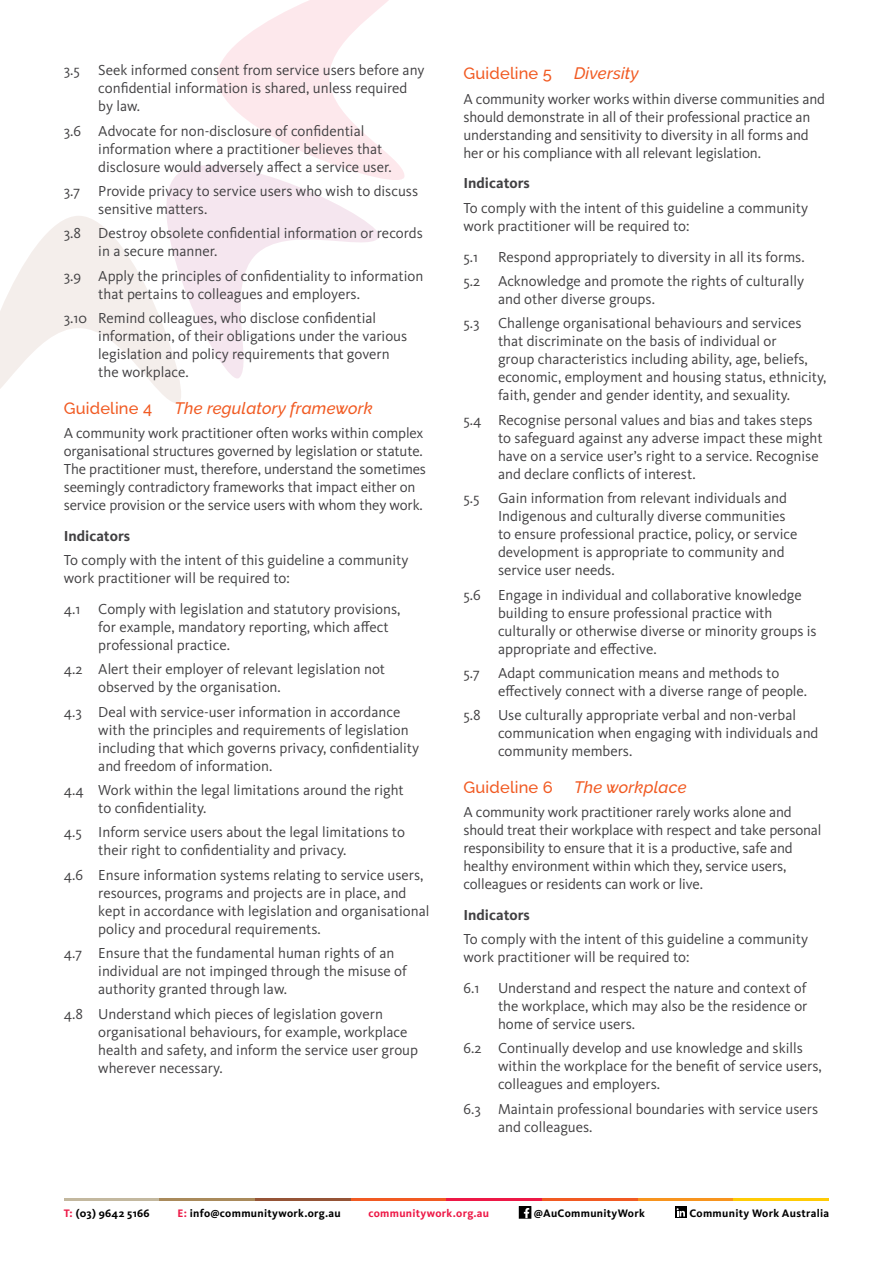
<style>
.page{position:relative;width:893px;height:1263px;background:#fff}
.page>*{position:absolute;margin:0;border:0;box-sizing:border-box;transform-origin:0 0}
.Sub_heading{font:italic 500 16.5px "Raleway";letter-spacing:.01em;color:#f15a22}
.Sub_heading-2{font:500 16.5px "Raleway";letter-spacing:.01em;color:#f15a22}
.Numbering_bullets{font:15px/18px "Kievit OT";color:#414042}
.Body_copy_last_paragraph{font:15px/18px "Kievit OT";letter-spacing:-.01em;color:#414042}
.Body_copy_last_paragraph-2{font:700 15px "Kievit OT";color:#414042}
.t1{font:700 11.25px "Kievit OT";letter-spacing:.025em;color:#000}
.t2{font:700 11.25px "Kievit OT";letter-spacing:.025em;color:#ed1846}
.s1{color:#ed1846}
</style>
<div class="page">
<svg style="left:0;top:0;width:405px;height:403px"></svg>
<hr style="left:64px;top:1198px;width:95px;height:2px;background:#c3b89f">
<hr style="left:159px;top:1198px;width:96px;height:2px;background:#a98a5b">
<hr style="left:255px;top:1198px;width:96px;height:2px;background:#955436">
<hr style="left:351px;top:1198px;width:95px;height:2px;background:#f15a22">
<hr style="left:446px;top:1198px;width:96px;height:2px;background:#ed1846">
<hr style="left:542px;top:1198px;width:96px;height:2px;background:#f15a22">
<hr style="left:638px;top:1198px;width:95px;height:2px;background:#f7941e">
<hr style="left:733px;top:1198px;width:96px;height:2px;background:#ffcb05">
<div style="left:519px;top:1206px;width:12px;height:12px;background:#010101"></div>
<svg style="left:524px;top:1208px;width:5px;height:10px"></svg>
<svg style="left:675px;top:1206px;width:12px;height:12px"></svg>
<svg style="left:677px;top:1208px;width:8px;height:8px"></svg>
<p class="Numbering_bullets" style="left:98px;top:61px;width:328px;text-indent:-34px">3.5 Seek informed consent from service users before any confidential information is shared, unless required by law.</p>
<p class="Numbering_bullets" style="left:98px;top:121px;width:295px;text-indent:-34px">3.6 Advocate for non-disclosure of confidential information where a practitioner believes that disclosure would adversely affect a service user.</p>
<p class="Numbering_bullets" style="left:98px;top:182px;width:321px;text-indent:-34px">3.7 Provide privacy to service users who wish to discuss sensitive matters.</p>
<p class="Numbering_bullets" style="left:98px;top:224px;width:326px;text-indent:-34px">3.8 Destroy obsolete confidential information or records in a secure manner.</p>
<p class="Numbering_bullets" style="left:98px;top:267px;width:327px;text-indent:-34px">3.9 Apply the principles of confidentiality to information that pertains to colleagues and employers.</p>
<p class="Numbering_bullets" style="left:98px;top:309px;width:310px;text-indent:-34px">3.10 Remind colleagues, who disclose confidential information, of their obligations under the various legislation and policy requirements that govern the workplace.</p>
<p class="Sub_heading-2" style="left:64px;top:398px;width:90px">Guideline 4</p>
<p class="Sub_heading" style="left:174px;top:398px;width:200px">The regulatory framework</p>
<p class="Body_copy_last_paragraph" style="left:64px;top:424px;width:364px">A community work practitioner often works within complex organisational structures governed by legislation or statute.<br>The practitioner must, therefore, understand the sometimes seemingly contradictory frameworks that impact either on service provision or the service users with whom they work.</p>
<p class="Body_copy_last_paragraph-2" style="left:64px;top:527px;width:68px">Indicators</p>
<p class="Body_copy_last_paragraph" style="left:64px;top:551px;width:346px">To comply with the intent of this guideline a community work practitioner will be required to:</p>
<p class="Numbering_bullets" style="left:98px;top:600px;width:304px;text-indent:-34px">4.1 Comply with legislation and statutory provisions, for example, mandatory reporting, which affect professional practice.</p>
<p class="Numbering_bullets" style="left:98px;top:660px;width:288px;text-indent:-34px">4.2 Alert their employer of relevant legislation not observed by the organisation.</p>
<p class="Numbering_bullets" style="left:98px;top:702px;width:322px;text-indent:-34px">4.3 Deal with service-user information in accordance with the principles and requirements of legislation including that which governs privacy, confidentiality and freedom of information.</p>
<p class="Numbering_bullets" style="left:98px;top:781px;width:307px;text-indent:-34px">4.4 Work within the legal limitations around the right to confidentiality.</p>
<p class="Numbering_bullets" style="left:98px;top:823px;width:308px;text-indent:-34px">4.5 Inform service users about the legal limitations to their right to confidentiality and privacy.</p>
<p class="Numbering_bullets" style="left:98px;top:866px;width:333px;text-indent:-34px">4.6 Ensure information systems relating to service users, resources, programs and projects are in place, and kept in accordance with legislation and organisational policy and procedural requirements.</p>
<p class="Numbering_bullets" style="left:98px;top:944px;width:310px;text-indent:-34px">4.7 Ensure that the fundamental human rights of an individual are not impinged through the misuse of authority granted through law.</p>
<p class="Numbering_bullets" style="left:98px;top:1004px;width:321px;text-indent:-34px">4.8 Understand which pieces of legislation govern organisational behaviours, for example, workplace health and safety, and inform the service user group wherever necessary.</p>
<p class="Sub_heading-2" style="left:463px;top:64px;width:90px">Guideline 5</p>
<p class="Sub_heading" style="left:574px;top:64px;width:66px">Diversity</p>
<p class="Body_copy_last_paragraph" style="left:463px;top:90px;width:363px">A community worker works within diverse communities and should demonstrate in all of their professional practice an understanding and sensitivity to diversity in all forms and her or his compliance with all relevant legislation.</p>
<p class="Body_copy_last_paragraph-2" style="left:463px;top:174px;width:68px">Indicators</p>
<p class="Body_copy_last_paragraph" style="left:463px;top:199px;width:346px">To comply with the intent of this guideline a community work practitioner will be required to:</p>
<p class="Numbering_bullets" style="left:463px;top:247px;width:16px">5.1</p>
<p class="Numbering_bullets" style="left:498px;top:247px;width:308px">Respond appropriately to diversity in all its forms.</p>
<p class="Numbering_bullets" style="left:498px;top:272px;width:308px;text-indent:-34px">5.2 Acknowledge and promote the rights of culturally and other diverse groups.</p>
<p class="Numbering_bullets" style="left:498px;top:314px;width:330px;text-indent:-34px">5.3 Challenge organisational behaviours and services that discriminate on the basis of individual or<br>group characteristics including ability, age, beliefs, economic, employment and housing status, ethnicity, faith, gender and gender identity, and sexuality.</p>
<p class="Numbering_bullets" style="left:498px;top:411px;width:326px;text-indent:-34px">5.4 Recognise personal values and bias and takes steps to safeguard against any adverse impact these might have on a service user’s right to a service. Recognise and declare conflicts of interest.</p>
<p class="Numbering_bullets" style="left:498px;top:489px;width:301px;text-indent:-34px">5.5 Gain information from relevant individuals and Indigenous and culturally diverse communities to ensure professional practice, policy, or service development is appropriate to community and service user needs.</p>
<p class="Numbering_bullets" style="left:498px;top:585px;width:320px;text-indent:-34px">5.6 Engage in individual and collaborative knowledge building to ensure professional practice with culturally or otherwise diverse or minority groups is appropriate and effective.</p>
<p class="Numbering_bullets" style="left:498px;top:664px;width:311px;text-indent:-34px">5.7 Adapt communication means and methods to effectively connect with a diverse range of people.</p>
<p class="Numbering_bullets" style="left:498px;top:706px;width:322px;text-indent:-34px">5.8 Use culturally appropriate verbal and non-verbal communication when engaging with individuals and community members.</p>
<p class="Sub_heading-2" style="left:463px;top:777px;width:91px">Guideline 6</p>
<p class="Sub_heading" style="left:574px;top:777px;width:114px">The workplace</p>
<p class="Body_copy_last_paragraph" style="left:463px;top:803px;width:359px">A community work practitioner rarely works alone and should treat their workplace with respect and take personal responsibility to ensure that it is a productive, safe and healthy environment within which they, service users, colleagues or residents can work or live.</p>
<p class="Body_copy_last_paragraph-2" style="left:463px;top:906px;width:68px">Indicators</p>
<p class="Body_copy_last_paragraph" style="left:463px;top:930px;width:346px">To comply with the intent of this guideline a community work practitioner will be required to:</p>
<p class="Numbering_bullets" style="left:498px;top:979px;width:311px;text-align:justify;text-indent:-34px">6.1 Understand and respect the nature and context of the workplace, which may also be the residence or home of service users.</p>
<p class="Numbering_bullets" style="left:498px;top:1039px;width:325px;text-indent:-34px">6.2 Continually develop and use knowledge and skills within the workplace for the benefit of service users, colleagues and employers.</p>
<p class="Numbering_bullets" style="left:498px;top:1100px;width:322px;text-indent:-34px">6.3 Maintain professional boundaries with service users and colleagues.</p>
<p class="t1" style="left:64px;top:1207px;width:87px"><span class="s1">T:</span> (03) 9642 5166</p>
<p class="t1" style="left:177px;top:1207px;width:165px"><span class="s1">E:</span> info@communitywork.org.au</p>
<p class="t2" style="left:368px;top:1207px;width:122px">communitywork.org.au</p>
<p class="t1" style="left:534px;top:1207px;width:112px">@AuCommunityWork</p>
<p class="t1" style="left:689px;top:1207px;width:141px">Community Work Australia</p>
</div>
